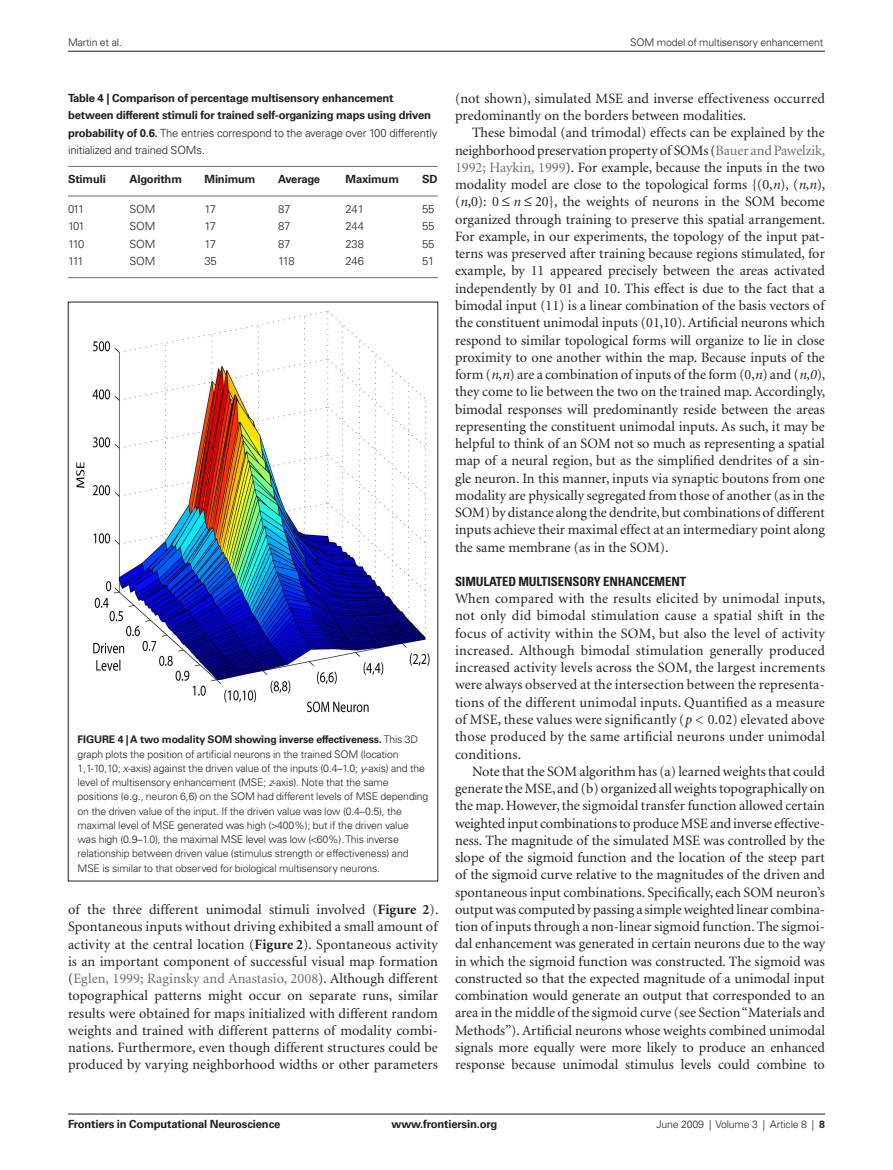
<style>
.page{position:relative;width:893px;height:1170px;background:#fff}
.page>*{position:absolute;margin:0;border:0;box-sizing:border-box;transform-origin:0 0}
.t1{font:14.25px/17.2px "Minion";letter-spacing:.005em;color:#231f20;text-align:justify}
.t2{font:700 condensed 12.75px "Univers";letter-spacing:-.01em;color:#231f20}
.t3{font:700 11.25px/17.2px "Univers";letter-spacing:-.015em;color:#231f20}
.t4{font:300 11.25px "Univers";letter-spacing:-.015em;color:#231f20}
.t5{font:700 11.25px "Univers";letter-spacing:-.035em;color:#231f20}
.t6{font:300 10.5px/14.2px "Univers";letter-spacing:-.015em;color:#231f20}
.s1{font-weight:300}
.s2{font-weight:700}
.s3{font-style:italic}
.s4{color:#6c6d70}
</style>
<div class="page">
<hr style="left:68px;top:1113px;width:757px;height:1px;background:#231f20">
<hr style="left:68px;top:51px;width:757px;height:1px;background:#231f20">
<hr style="left:68px;top:166px;width:370px;height:1px;background:#6c6d70">
<hr style="left:68px;top:196px;width:370px;height:1px;background:#6c6d70">
<hr style="left:68px;top:277px;width:370px;height:1px;background:#6c6d70">
<img style="left:77px;top:311px;width:352px;height:401px">
<p class="t6" style="left:68px;top:36px;width:55px">Martin et al.</p>
<p class="t6" style="left:630px;top:36px;width:194px">SOM model of multisensory enhancement</p>
<p class="t3" style="left:68px;top:90px;width:371px">Table 4 | Comparison of percentage multisensory enhancement between different stimuli for trained self-organizing maps using driven probability of 0.6. <span class="s1">The entries correspond to the average over 100 differently initialized and trained SOMs.</span></p>
<p class="t3" style="left:68px;top:172px;width:39px">Stimuli</p>
<p class="t3" style="left:130px;top:172px;width:54px">Algorithm</p>
<p class="t3" style="left:205px;top:172px;width:52px">Minimum</p>
<p class="t5" style="left:278px;top:175px;width:44px">Average</p>
<p class="t3" style="left:346px;top:172px;width:55px">Maximum</p>
<p class="t3" style="left:422px;top:172px;width:17px">SD</p>
<p class="t4" style="left:68px;top:205px;width:18px">011</p>
<p class="t4" style="left:130px;top:205px;width:27px">SOM</p>
<p class="t4" style="left:205px;top:205px;width:13px">17</p>
<p class="t4" style="left:278px;top:205px;width:14px">87</p>
<p class="t4" style="left:346px;top:205px;width:20px">241</p>
<p class="t4" style="left:422px;top:205px;width:14px">55</p>
<p class="t4" style="left:68px;top:222px;width:18px">101</p>
<p class="t4" style="left:130px;top:222px;width:27px">SOM</p>
<p class="t4" style="left:205px;top:222px;width:13px">17</p>
<p class="t4" style="left:278px;top:222px;width:14px">87</p>
<p class="t4" style="left:346px;top:222px;width:20px">244</p>
<p class="t4" style="left:422px;top:222px;width:14px">55</p>
<p class="t4" style="left:68px;top:239px;width:18px">110</p>
<p class="t4" style="left:130px;top:239px;width:27px">SOM</p>
<p class="t4" style="left:205px;top:239px;width:13px">17</p>
<p class="t4" style="left:278px;top:239px;width:14px">87</p>
<p class="t4" style="left:346px;top:239px;width:20px">238</p>
<p class="t4" style="left:422px;top:239px;width:14px">55</p>
<p class="t4" style="left:68px;top:257px;width:17px">111</p>
<p class="t4" style="left:130px;top:257px;width:27px">SOM</p>
<p class="t4" style="left:205px;top:257px;width:14px">35</p>
<p class="t4" style="left:278px;top:257px;width:18px">118</p>
<p class="t4" style="left:346px;top:257px;width:20px">246</p>
<p class="t4" style="left:422px;top:257px;width:14px">51</p>
<p class="t6" style="left:78px;top:733px;width:352px"><span class="s2">FIGURE 4 | A two modality SOM showing inverse effectiveness.</span> This 3D graph plots the position of artificial neurons in the trained SOM (location 1,1-10,10; <span class="s3">x</span>-axis) against the driven value of the inputs (0.4–1.0; <span class="s3">y</span>-axis) and the level of multisensory enhancement (MSE; <span class="s3">z</span>-axis). Note that the same positions (e.g., neuron 6,6) on the SOM had different levels of MSE depending on the driven value of the input. If the driven value was low (0.4–0.5), the maximal level of MSE generated was high ( 400%); but if the driven value was high (0.9–1.0), the maximal MSE level was low ( 60%). This inverse relationship between driven value (stimulus strength or effectiveness) and MSE is similar to that observed for biological multisensory neurons.</p>
<p class="t1" style="left:68px;top:902px;width:372px">of the three different unimodal stimuli involved (<span class="s2">Figure 2</span>).<br>Spontaneous inputs without driving exhibited a small amount of activity at the central location (<span class="s2">Figure 2</span>). Spontaneous activity is an important component of successful visual map formation (<span class="s4">Eglen, 1999; Raginsky and Anastasio, 2008</span>). Although different topographical patterns might occur on separate runs, similar results were obtained for maps initialized with different random weights and trained with different patterns of modality combi&shy;nations. Furthermore, even though different structures could be produced by varying neighborhood widths or other parameters</p>
<p class="t1" style="left:455px;top:91px;width:371px">(not shown), simulated MSE and inverse effectiveness occurred predominantly on the borders between modalities.</p>
<p class="t1" style="left:455px;top:125px;width:372px;text-indent:17px">These bimodal (and trimodal) effects can be explained by the neighborhood preservation property of SOMs (<span class="s4">Bauer and Pawelzik, 1992; Haykin, 1999</span>). For example, because the inputs in the two modality model are close to the topological forms {(0,<span class="s3">n</span>), (<span class="s3">n</span>,<span class="s3">n</span>), (<span class="s3">n</span>,0): 0 ≤ <span class="s3">n</span> ≤ 20}, the weights of neurons in the SOM become organized through training to preserve this spatial arrangement.<br>For example, in our experiments, the topology of the input pat&shy;terns was preserved after training because regions stimulated, for example, by 11 appeared precisely between the areas activated independently by 01 and 10. This effect is due to the fact that a bimodal input (11) is a linear combination of the basis vectors of the constituent unimodal inputs (01,10). Artificial neurons which respond to similar topological forms will organize to lie in close proximity to one another within the map. Because inputs of the form (<span class="s3">n</span>,<span class="s3">n</span>) are a combination of inputs of the form (0,<span class="s3">n</span>) and (<span class="s3">n</span>,<span class="s3">0</span>), they come to lie between the two on the trained map. Accordingly, bimodal responses will predominantly reside between the areas representing the constituent unimodal inputs. As such, it may be helpful to think of an SOM not so much as representing a spatial map of a neural region, but as the simplified dendrites of a sin&shy;gle neuron. In this manner, inputs via synaptic boutons from one modality are physically segregated from those of another (as in the SOM) by distance along the dendrite, but combinations of different inputs achieve their maximal effect at an intermediary point along the same membrane (as in the SOM).</p>
<p class="t2" style="left:455px;top:576px;width:233px">SIMULATED MULTISENSORY ENHANCEMENT</p>
<p class="t1" style="left:455px;top:591px;width:372px">When compared with the results elicited by unimodal inputs, not only did bimodal stimulation cause a spatial shift in the focus of activity within the SOM, but also the level of activity increased. Although bimodal stimulation generally produced increased activity levels across the SOM, the largest increments were always observed at the intersection between the representa&shy;tions of the different unimodal inputs. Quantified as a measure of MSE, these values were significantly (<span class="s3">p</span> &lt; 0.02) elevated above those produced by the same artificial neurons under unimodal conditions.</p>
<p class="t1" style="left:455px;top:763px;width:372px;text-indent:17px">Note that the SOM algorithm has (a) learned weights that could generate the MSE, and (b) organized all weights topographically on the map. However, the sigmoidal transfer function allowed certain weighted input combinations to produce MSE and inverse effective&shy;ness. The magnitude of the simulated MSE was controlled by the slope of the sigmoid function and the location of the steep part of the sigmoid curve relative to the magnitudes of the driven and spontaneous input combinations. Specifically, each SOM neuron’s output was computed by passing a simple weighted linear combina&shy;tion of inputs through a non-linear sigmoid function. The sigmoi&shy;dal enhancement was generated in certain neurons due to the way in which the sigmoid function was constructed. The sigmoid was constructed so that the expected magnitude of a unimodal input combination would generate an output that corresponded to an area in the middle of the sigmoid curve (see Section “Materials and Methods”). Artificial neurons whose weights combined unimodal signals more equally were more likely to produce an enhanced response because unimodal stimulus levels could combine to</p>
<p class="t3" style="left:68px;top:1116px;width:214px">Frontiers in Computational Neuroscience</p>
<p class="t3" style="left:392px;top:1116px;width:107px">www.frontiersin.org</p>
<p class="t6" style="left:656px;top:1117px;width:170px">June 2009 | Volume 3 | Article 8 | <span class="s2">8</span></p>
</div>
